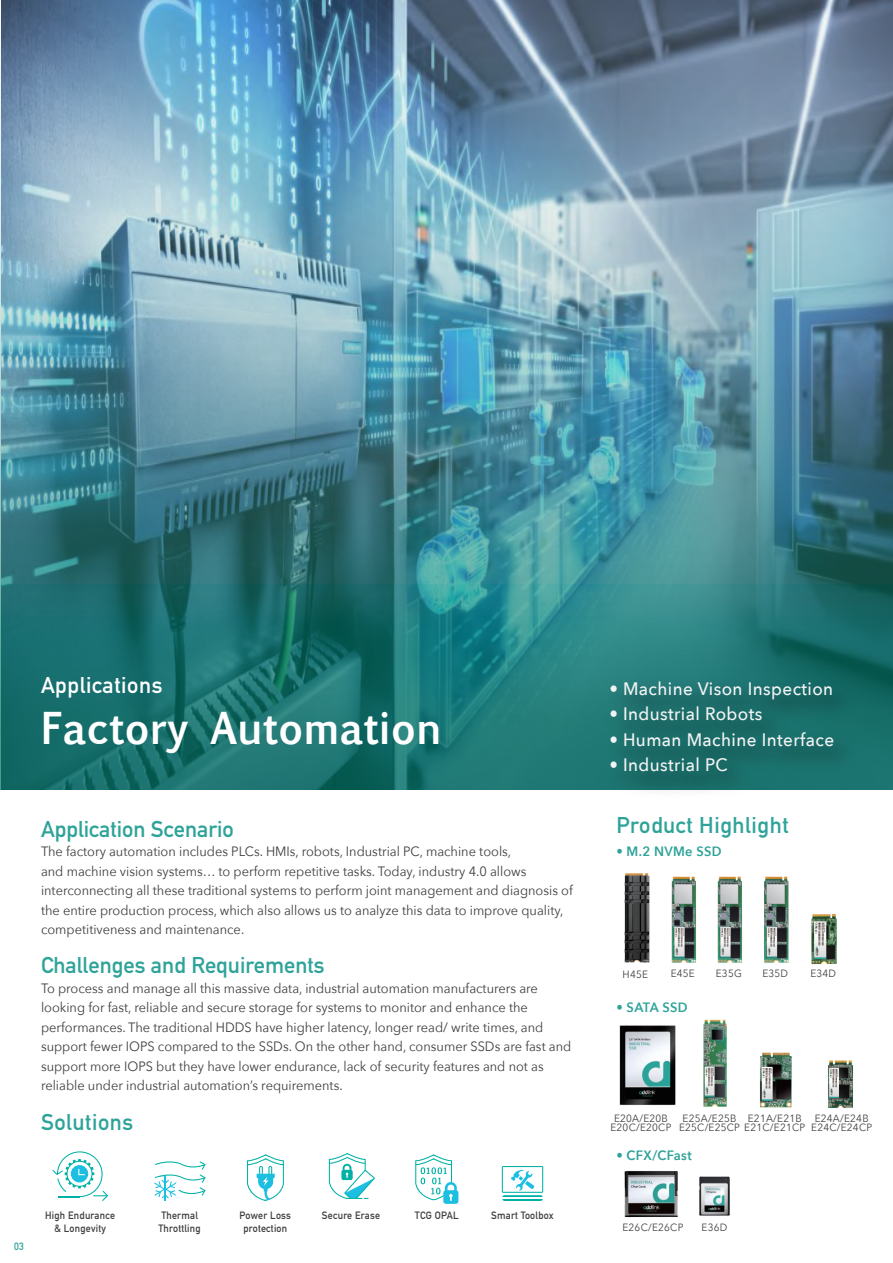
<style>
.page{position:relative;width:893px;height:1263px;background:#fff}
.page>*{position:absolute;margin:0;border:0;box-sizing:border-box;transform-origin:0 0}
.t1{font:700 42px "Euphemia UCAS";color:#fff;scale:.95 1}
.t2{font:700 22.5px "DIN Alternate";color:#2ea399}
.t3{font:700 22.5px "DIN Alternate";letter-spacing:.025em;color:#2ea399}
.t4{font:700 22.5px "DIN Alternate";letter-spacing:.025em;color:#fff}
.t5{font:500 18px "Avenir Next";letter-spacing:.025em;color:#f2f3f4;scale:.95 1}
.t6{font:13.5px/19.5px "Avenir Next";color:#3e3e3f;scale:.95 1}
.t7{font:600 13.5px "Avenir Next";letter-spacing:.025em;color:#2ea399;scale:.95 1}
.t8{font:10.5px/9px "Avenir Next";letter-spacing:.025em;color:#3e3e3f;text-align:center;scale:.95 1}
.t9{font:700 10.5px/12.6px "DIN Alternate";letter-spacing:.025em;color:#3e3e3f;text-align:center;scale:.95 1}
.t10{font:700 10.5px "DIN Alternate";color:#2ea399;scale:.95 1}
</style>
<div class="page">
<img style="left:0;top:0;width:893px;height:790px">
<img style="left:671px;top:876px;width:13px;height:87px">
<img style="left:684px;top:876px;width:47px;height:87px">
<img style="left:731px;top:876px;width:58px;height:87px">
<img style="left:811px;top:914px;width:26px;height:51px">
<img style="left:703px;top:1019px;width:24px;height:88px">
<img style="left:619px;top:1025px;width:57px;height:80px">
<img style="left:760px;top:1052px;width:32px;height:56px">
<img style="left:624px;top:1171px;width:54px;height:47px">
<img style="left:699px;top:1176px;width:31px;height:40px">
<img style="left:828px;top:1060px;width:25px;height:48px">
<img style="left:624px;top:873px;width:26px;height:90px">
<svg style="left:52px;top:1151px;width:56px;height:50px"></svg>
<svg style="left:247px;top:1154px;width:37px;height:47px"></svg>
<div style="left:502px;top:1195px;width:41px;height:6px;background:#00b2a5;border-radius:2px"></div>
<svg style="left:502px;top:1166px;width:41px;height:27px"></svg>
<hr style="left:502px;top:1197px;width:41px;height:2px;background:#fff">
<svg style="left:154px;top:1161px;width:51px;height:40px"></svg>
<img style="left:597px;top:667px;width:271px;height:123px">
<svg style="left:415px;top:1154px;width:43px;height:50px"></svg>
<svg style="left:329px;top:1153px;width:46px;height:46px"></svg>
<h2 class="t4" style="left:41px;top:668px;width:123px">Applications</h2>
<h1 class="t1" style="left:41px;top:696px;width:423px">Factory Automation</h1>
<h2 class="t2" style="left:41px;top:812px;width:194px">Application Scenario</h2>
<p class="t6" style="left:41px;top:841px;width:561px">The factory automation includes PLCs. HMIs, robots, Industrial PC, machine tools,<br>and machine vision systems… to perform repetitive tasks. Today, industry 4.0 allows interconnecting all these traditional systems to perform joint management and diagnosis of the entire production process, which also allows us to analyze this data to improve quality, competitiveness and maintenance.</p>
<h2 class="t2" style="left:41px;top:948px;width:285px">Challenges and Requirements</h2>
<p class="t6" style="left:41px;top:978px;width:560px">To process and manage all this massive data, industrial automation manufacturers are looking for fast, reliable and secure storage for systems to monitor and enhance the performances. The traditional HDDS have higher latency, longer read/ write times, and support fewer IOPS compared to the SSDs. On the other hand, consumer SSDs are fast and support more IOPS but they have lower endurance, lack of security features and not as reliable under industrial automation’s requirements.</p>
<h2 class="t3" style="left:41px;top:1104px;width:94px">Solutions</h2>
<p class="t10" style="left:14px;top:1238px;width:12px">03</p>
<p class="t9" style="left:161px;top:1208px;width:40px">Thermal</p>
<p class="t9" style="left:491px;top:1208px;width:68px">Smart Toolbox</p>
<p class="t9" style="left:159px;top:1221px;width:46px">Throttling</p>
<p class="t9" style="left:322px;top:1208px;width:63px">Secure Erase</p>
<p class="t9" style="left:415px;top:1208px;width:47px">TCG OPAL</p>
<p class="t9" style="left:45px;top:1208px;width:75px">High Endurance &amp; Longevity</p>
<p class="t9" style="left:240px;top:1208px;width:56px">Power Loss protection</p>
<h3 class="t5" style="left:609px;top:673px;width:237px">• Machine Vison Inspection</h3>
<h3 class="t5" style="left:609px;top:699px;width:163px">• Industrial Robots</h3>
<h3 class="t5" style="left:609px;top:724px;width:238px">• Human Machine Interface</h3>
<h3 class="t5" style="left:609px;top:750px;width:126px">• Industrial PC</h3>
<h2 class="t3" style="left:616px;top:808px;width:174px">Product Highlight</h2>
<p class="t7" style="left:616px;top:839px;width:112px">• M.2 NVMe SSD</p>
<p class="t8" style="left:623px;top:969px;width:28px">H45E</p>
<p class="t8" style="left:671px;top:969px;width:27px">E45E</p>
<p class="t8" style="left:716px;top:969px;width:29px">E35G</p>
<p class="t8" style="left:762px;top:969px;width:29px">E35D</p>
<p class="t8" style="left:810px;top:969px;width:29px">E34D</p>
<p class="t7" style="left:616px;top:995px;width:76px">• SATA SSD</p>
<p class="t8" style="left:610px;top:1113px;width:66px">E20A/E20B<br>E20C/E20CP</p>
<p class="t8" style="left:748px;top:1113px;width:58px">E21A/E21B</p>
<p class="t8" style="left:679px;top:1113px;width:134px;text-align:left;text-indent:4px">E25A/E25B<br>E25C/E25CP E21C/E21CP</p>
<p class="t8" style="left:811px;top:1113px;width:66px">E24A/E24B<br>E24C/E24CP</p>
<p class="t7" style="left:616px;top:1144px;width:81px">• CFX/CFast</p>
<p class="t8" style="left:622px;top:1223px;width:66px">E26C/E26CP</p>
<p class="t8" style="left:701px;top:1223px;width:29px">E36D</p>
</div>
